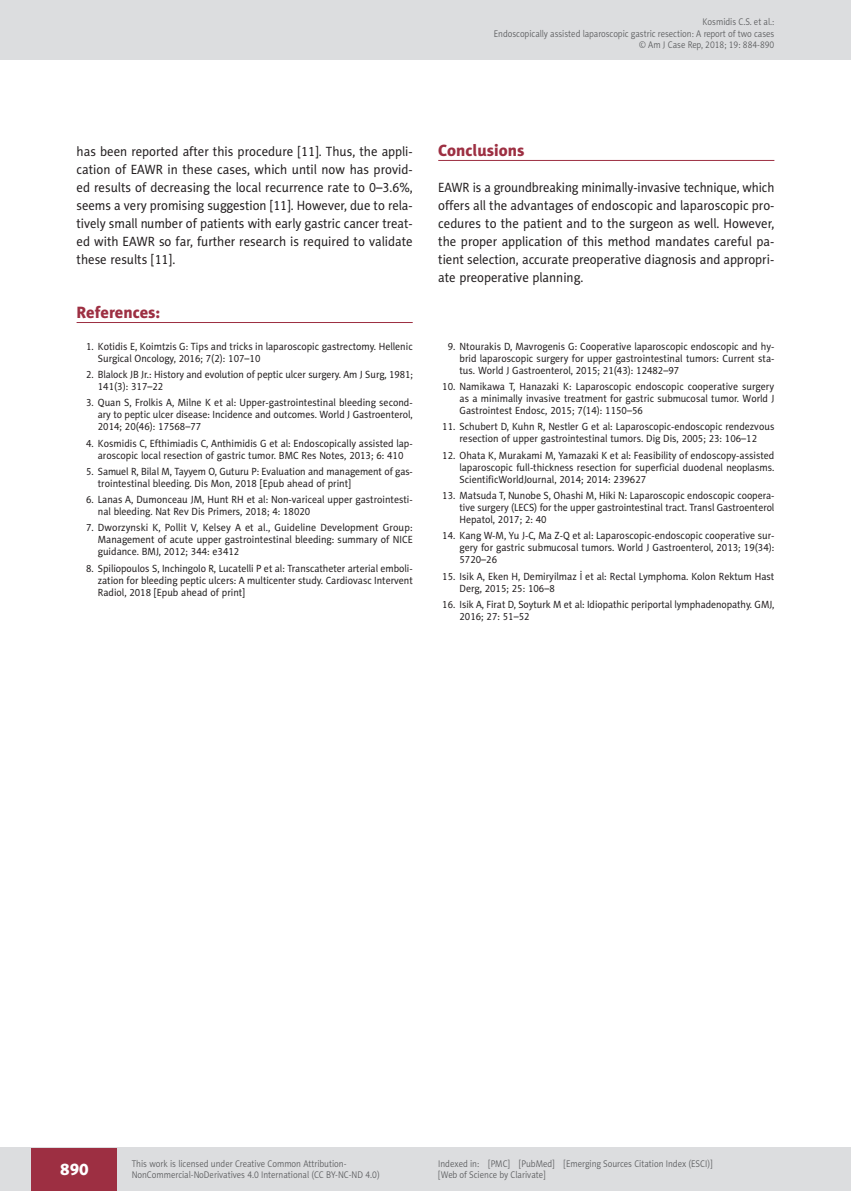
<style>
.page{position:relative;width:851px;height:1191px;background:#fff}
.page>*{position:absolute;margin:0;border:0;box-sizing:border-box;transform-origin:0 0}
.AJCR_Referencje_Tytu{font:16.5px "Naomi Sans EFN Heavy";color:#9d2f42}
.AJCR_Headline_1{font:16.5px "Naomi Sans EFN Heavy";color:#9d2f42}
.t1{font:16.5px "Naomi Sans EFN Heavy";color:#fff}
.AJCR_Body{font:13.5px/18px "Naomi Sans EFN";color:#231f20;text-align:justify;scale:.95 1}
.AJCR_Body-2{font:13.5px/18px "Naomi Sans EFN";color:#231f20;text-align:justify;scale:.93 1}
.AJCR_Referencje_punk{font:10.5px/12px "Naomi Sans EFN";color:#231f20;text-align:justify;scale:.95 1}
.AJCR_Referencje_punk-2{font:10.5px/12px "Naomi Sans EFN";color:#231f20;scale:.94 1}
.AJCR_Referencje_punk-3{font:10.5px/12px "Naomi Sans EFN";color:#231f20;text-align:justify;scale:.96 1}
.t2{font:9.75px/11.2px "Naomi Sans EFN Light";color:#57585a;scale:.9 1}
</style>
<div class="page">
<hr style="left:77px;top:322px;width:335px;height:1px;background:#9d2f42">
<hr style="left:438px;top:160px;width:336px;height:1px;background:#9d2f42">
<div style="left:0;top:1148px;width:850px;height:43px;background:#dcdddf"></div>
<div style="left:32px;top:1147px;width:85px;height:43px;background:#9d2f42"></div>
<div style="left:0;top:0;width:850px;height:60px;background:#dcdddf"></div>
<hr style="left:850px;top:0;width:1px;height:60px;background:#dcdddf">
<p class="t2" style="left:493px;top:16px;width:313px;text-align:right">Kosmidis C.S. et al.:<br>Endoscopically assisted laparoscopic gastric resection: A report of two cases © Am J Case Rep, 2018; 19: 884-890</p>
<p class="AJCR_Body" style="left:77px;top:142px;width:355px">has been reported after this procedure [11]. Thus, the appli&shy;cation of EAWR in these cases, which until now has provid&shy;ed results of decreasing the local recurrence rate to 0–3.6%, seems a very promising suggestion [11]. However, due to rela&shy;tively small number of patients with early gastric cancer treat&shy;ed with EAWR so far, further research is required to validate these results [11].</p>
<p class="AJCR_Referencje_Tytu" style="left:77px;top:302px;width:85px">References:</p>
<p class="AJCR_Referencje_punk" style="left:98px;top:340px;width:333px;text-indent:-12px">1. Kotidis E, Koimtzis G: Tips and tricks in laparoscopic gastrectomy. Hellenic<br>Surgical Oncology, 2016; 7(2): 107–10</p>
<p class="AJCR_Referencje_punk-2" style="left:98px;top:369px;width:336px;text-indent:-12px">2. Blalock JB Jr.: History and evolution of peptic ulcer surgery. Am J Surg, 1981;<br>141(3): 317–22</p>
<p class="AJCR_Referencje_punk" style="left:98px;top:397px;width:333px;text-indent:-12px">3. Quan S, Frolkis A, Milne K et al: Upper-gastrointestinal bleeding second&shy;ary to peptic ulcer disease: Incidence and outcomes. World J Gastroenterol, 2014; 20(46): 17568–77</p>
<p class="AJCR_Referencje_punk" style="left:86px;top:437px;width:345px;text-align:center">4. Kosmidis C, Efthimiadis C, Anthimidis G et al: Endoscopically assisted lap&shy;aroscopic local resection of gastric tumor. BMC Res Notes, 2013; 6: 410</p>
<p class="AJCR_Referencje_punk-2" style="left:98px;top:465px;width:336px;text-indent:-12px">5. Samuel R, Bilal M, Tayyem O, Guturu P: Evaluation and management of gas&shy;trointestinal bleeding. Dis Mon, 2018 [Epub ahead of print]</p>
<p class="AJCR_Referencje_punk" style="left:98px;top:494px;width:333px;text-indent:-12px">6. Lanas A, Dumonceau JM, Hunt RH et al: Non-variceal upper gastrointesti&shy;nal bleeding. Nat Rev Dis Primers, 2018; 4: 18020</p>
<p class="AJCR_Referencje_punk-3" style="left:98px;top:522px;width:329px;text-indent:-12px">7. Dworzynski K, Pollit V, Kelsey A et al., Guideline Development Group:<br>Management of acute upper gastrointestinal bleeding: summary of NICE guidance. BMJ, 2012; 344: e3412</p>
<p class="AJCR_Referencje_punk" style="left:98px;top:562px;width:333px;text-indent:-12px">8. Spiliopoulos S, Inchingolo R, Lucatelli P et al: Transcatheter arterial emboli&shy;zation for bleeding peptic ulcers: A multicenter study. Cardiovasc Intervent Radiol, 2018 [Epub ahead of print]</p>
<p class="AJCR_Headline_1" style="left:438px;top:140px;width:88px">Conclusions</p>
<p class="AJCR_Body-2" style="left:438px;top:178px;width:363px">EAWR is a groundbreaking minimally-invasive technique, which offers all the advantages of endoscopic and laparoscopic pro&shy;cedures to the patient and to the surgeon as well. However, the proper application of this method mandates careful pa&shy;tient selection, accurate preoperative diagnosis and appropri&shy;ate preoperative planning.</p>
<p class="AJCR_Referencje_punk" style="left:459px;top:340px;width:333px;text-indent:-12px">9. Ntourakis D, Mavrogenis G: Cooperative laparoscopic endoscopic and hy&shy;brid laparoscopic surgery for upper gastrointestinal tumors: Current sta&shy;tus. World J Gastroenterol, 2015; 21(43): 12482–97</p>
<p class="AJCR_Referencje_punk" style="left:459px;top:381px;width:333px;text-indent:-17px">10. Namikawa T, Hanazaki K: Laparoscopic endoscopic cooperative surgery as a minimally invasive treatment for gastric submucosal tumor. World J Gastrointest Endosc, 2015; 7(14): 1150–56</p>
<p class="AJCR_Referencje_punk" style="left:442px;top:421px;width:351px;text-align:center">11. Schubert D, Kuhn R, Nestler G et al: Laparoscopic-endoscopic rendezvous resection of upper gastrointestinal tumors. Dig Dis, 2005; 23: 106–12</p>
<p class="AJCR_Referencje_punk" style="left:459px;top:449px;width:333px;text-indent:-17px">12. Ohata K, Murakami M, Yamazaki K et al: Feasibility of endoscopy-assisted laparoscopic full-thickness resection for superficial duodenal neoplasms.<br>ScientificWorldJournal, 2014; 2014: 239627</p>
<p class="AJCR_Referencje_punk" style="left:459px;top:489px;width:333px;text-indent:-17px">13. Matsuda T, Nunobe S, Ohashi M, Hiki N: Laparoscopic endoscopic coopera&shy;tive surgery (LECS) for the upper gastrointestinal tract. Transl Gastroenterol Hepatol, 2017; 2: 40</p>
<p class="AJCR_Referencje_punk" style="left:459px;top:530px;width:333px;text-indent:-17px">14. Kang W-M, Yu J-C, Ma Z-Q et al: Laparoscopic-endoscopic cooperative sur&shy;gery for gastric submucosal tumors. World J Gastroenterol, 2013; 19(34):<br>5720–26</p>
<p class="AJCR_Referencje_punk" style="left:459px;top:570px;width:333px;text-indent:-17px">15. Isik A, Eken H, Demiryilmaz İ et al: Rectal Lymphoma. Kolon Rektum Hast<br>Derg, 2015; 25: 106–8</p>
<p class="AJCR_Referencje_punk-2" style="left:459px;top:598px;width:336px;text-indent:-17px">16. Isik A, Firat D, Soyturk M et al: Idiopathic periportal lymphadenopathy. GMJ,<br>2016; 27: 51–52</p>
<h1 class="t1" style="left:60px;top:1159px;width:30px">890</h1>
<p class="t2" style="left:132px;top:1158px;width:277px">This work is licensed under Creative Common Attribution-<br>NonCommercial-NoDerivatives 4.0 International (CC BY-NC-ND 4.0)</p>
<p class="t2" style="left:438px;top:1158px;width:306px">Indexed in: [PMC] [PubMed] [Emerging Sources Citation Index (ESCI)] [Web of Science by Clarivate]</p>
</div>
